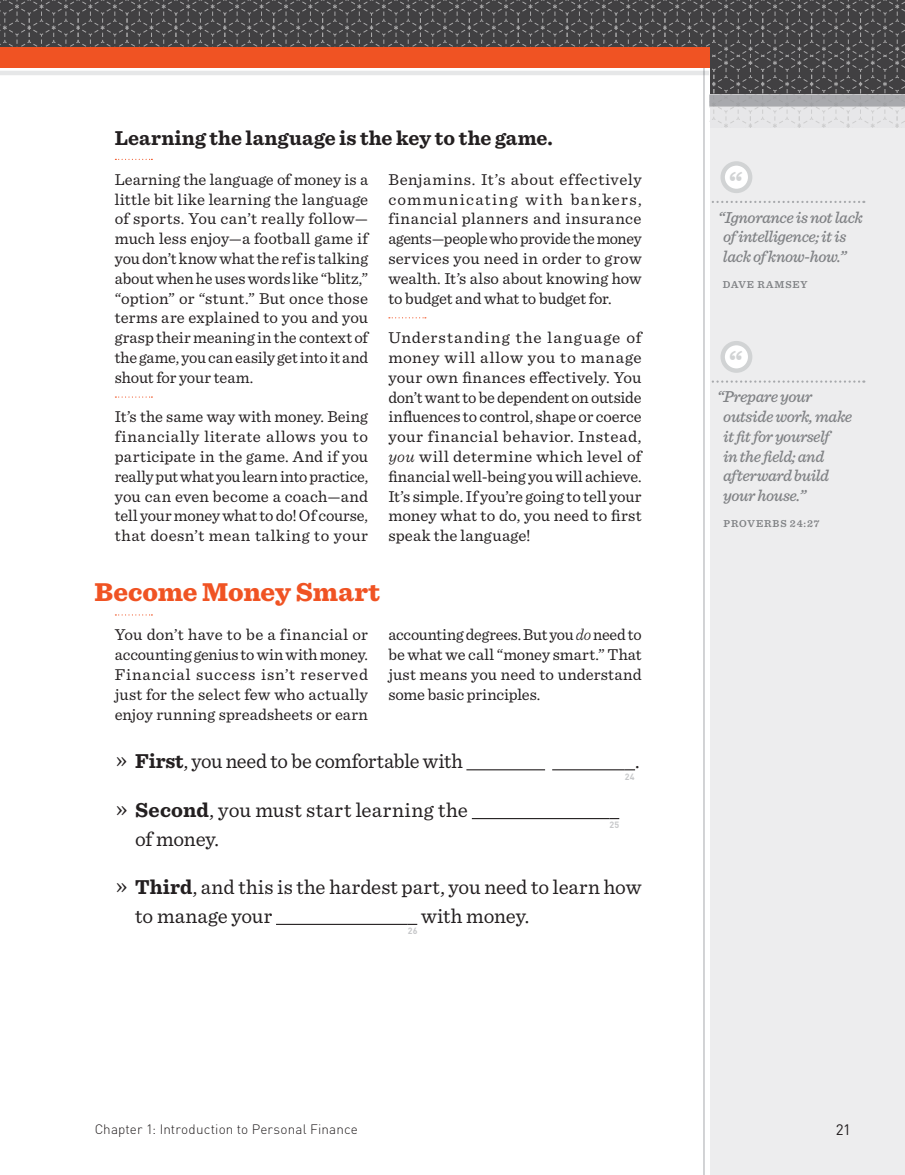
<style>
.page{position:relative;width:905px;height:1175px;background:#fff}
.page>*{position:absolute;margin:0;border:0;box-sizing:border-box;transform-origin:0 0}
.t1{font:700 28.05px "Sentinel";color:#d1d3d4}
.t2{font:900 27px "Sentinel";color:#f05323}
.t3{font:21px/28.5px "Sentinel";color:#231f20}
.t4{font:700 21px "Sentinel";letter-spacing:.005em;color:#231f20}
.t5{font:21px "Sentinel";letter-spacing:.02em;color:#231f20}
.t6{font:16.5px/19.8px "Sentinel";letter-spacing:.005em;color:#231f20;text-align:justify}
.t7{font:16.5px/19.8px "Sentinel";letter-spacing:.005em;color:#231f20;text-align:justify;scale:1.04 1}
.t8{font:italic 500 16.5px/19.8px "Sentinel";letter-spacing:-.03em;color:#808285}
.t9{font:15px "DIN Pro";color:#231f20}
.t10{font:300 13.5px "DIN Pro";letter-spacing:.01em;color:#231f20}
.t11{font:600 10.5px "Sentinel";letter-spacing:.075em;color:#808285}
.t12{font:700 9px "DIN Pro";color:#c7c8ca}
.s1{font-weight:300;font-style:italic}
.s2{font-size:24px}
.s3{font-weight:700}
</style>
<div class="page">
<div style="left:709px;top:94px;width:195px;height:1080px;background:#ededee"></div>
<svg style="left:722px;top:163px;width:28px;height:28px"></svg>
<div style="left:720px;top:161px;width:32px;height:32px;border:4px solid #d1d3d4;border-radius:50%"></div>
<svg style="left:709px;top:201px;width:155px;height:2px"></svg>
<div style="left:722px;top:343px;width:28px;height:27px;background:#fff;border-radius:50%"></div>
<div style="left:720px;top:341px;width:32px;height:32px;border:4px solid #d1d3d4;border-radius:50%"></div>
<svg style="left:709px;top:380px;width:155px;height:3px"></svg>
<hr style="left:703px;top:68px;width:1px;height:1106px;background:#a7a9ac">
<svg style="left:115px;top:159px;width:37px;height:1px"></svg>
<svg style="left:115px;top:396px;width:37px;height:1px"></svg>
<svg style="left:389px;top:317px;width:37px;height:1px"></svg>
<svg style="left:115px;top:614px;width:37px;height:1px"></svg>
<hr style="left:466px;top:769px;width:79px;height:1px;background:#231f20">
<hr style="left:552px;top:769px;width:72px;height:1px;background:#231f20">
<hr style="left:472px;top:818px;width:137px;height:1px;background:#231f20">
<hr style="left:276px;top:923px;width:132px;height:2px;background:#231f20">
<svg style="left:408px;top:923px;width:9px;height:2px"></svg>
<svg style="left:0;top:0;width:904px;height:127px"></svg>
<p class="t4" style="left:115px;top:121px;width:439px">Learning the language is the key to the game.</p>
<p class="t6" style="left:115px;top:168px;width:255px">Learning the language of money is a little bit like learning the language of sports. You can’t really follow— much less enjoy—a football game if you don’t know what the ref is talking about when he uses words like “blitz,” “option” or “stunt.” But once those terms are explained to you and you grasp their meaning in the context of the game, you can easily get into it and shout for your team.</p>
<p class="t6" style="left:115px;top:406px;width:255px">It’s the same way with money. Being financially literate allows you to participate in the game. And if you really put what you learn into practice, you can even become a coach—and tell your money what to do! Of course, that doesn’t mean talking to your</p>
<p class="t6" style="left:388px;top:168px;width:255px">Benjamins. It’s about effectively communicating with bankers, financial planners and insurance agents—people who provide the money services you need in order to grow wealth. It’s also about knowing how to budget and what to budget for.</p>
<p class="t7" style="left:388px;top:327px;width:245px">Understanding the language of money will allow you to manage your own finances effectively. You don’t want to be dependent on outside influences to control, shape or coerce your financial behavior. Instead, <span class="s1">you</span> will determine which level of financial well-being you will achieve.<br>It’s simple. If you’re going to tell your money what to do, you need to first speak the language!</p>
<h2 class="t2" style="left:94px;top:570px;width:287px">Become Money Smart</h2>
<p class="t6" style="left:115px;top:624px;width:255px">You don’t have to be a financial or accounting genius to win with money.<br>Financial success isn’t reserved just for the select few who actually enjoy running spreadsheets or earn</p>
<p class="t6" style="left:388px;top:624px;width:255px">accounting degrees. But you <span class="s1">do</span> need to be what we call “money smart.” That just means you need to understand some basic principles.</p>
<p class="t3" style="left:116px;top:745px;width:348px"><span class="s2">»</span> <span class="s3">First</span>, you need to be comfortable with</p>
<p class="t12" style="left:624px;top:770px;width:11px">24</p>
<p class="t3" style="left:635px;top:745px;width:6px">.</p>
<p class="t5" style="left:116px;top:794px;width:353px"><span class="s2">»</span> <span class="s3">Second</span>, you must start learning the</p>
<p class="t12" style="left:609px;top:819px;width:11px">25</p>
<p class="t3" style="left:135px;top:823px;width:85px">of money.</p>
<p class="t3" style="left:135px;top:871px;width:508px;text-indent:-19px"><span class="s2">»</span> <span class="s3">Third</span>, and this is the hardest part, you need to learn how to manage your</p>
<p class="t12" style="left:408px;top:924px;width:11px">26</p>
<p class="t3" style="left:421px;top:900px;width:110px">with money.</p>
<h1 class="t1" style="left:729px;top:159px;width:15px">“</h1>
<p class="t8" style="left:718px;top:206px;width:146px">“Ignorance is not lack of intelligence; it is lack of know-how.”</p>
<p class="t11" style="left:722px;top:276px;width:86px">DAVE RAMSEY</p>
<h1 class="t1" style="left:729px;top:339px;width:15px">“</h1>
<p class="t8" style="left:723px;top:386px;width:131px;text-indent:-6px">“Prepare your outside work, make it fit for yourself<br>in the field; and afterward build your house.”</p>
<p class="t11" style="left:723px;top:515px;width:97px">PROVERBS 24:27</p>
<p class="t10" style="left:94px;top:1119px;width:265px">Chapter 1: Introduction to Personal Finance</p>
<p class="t9" style="left:835px;top:1119px;width:17px">21</p>
</div>
